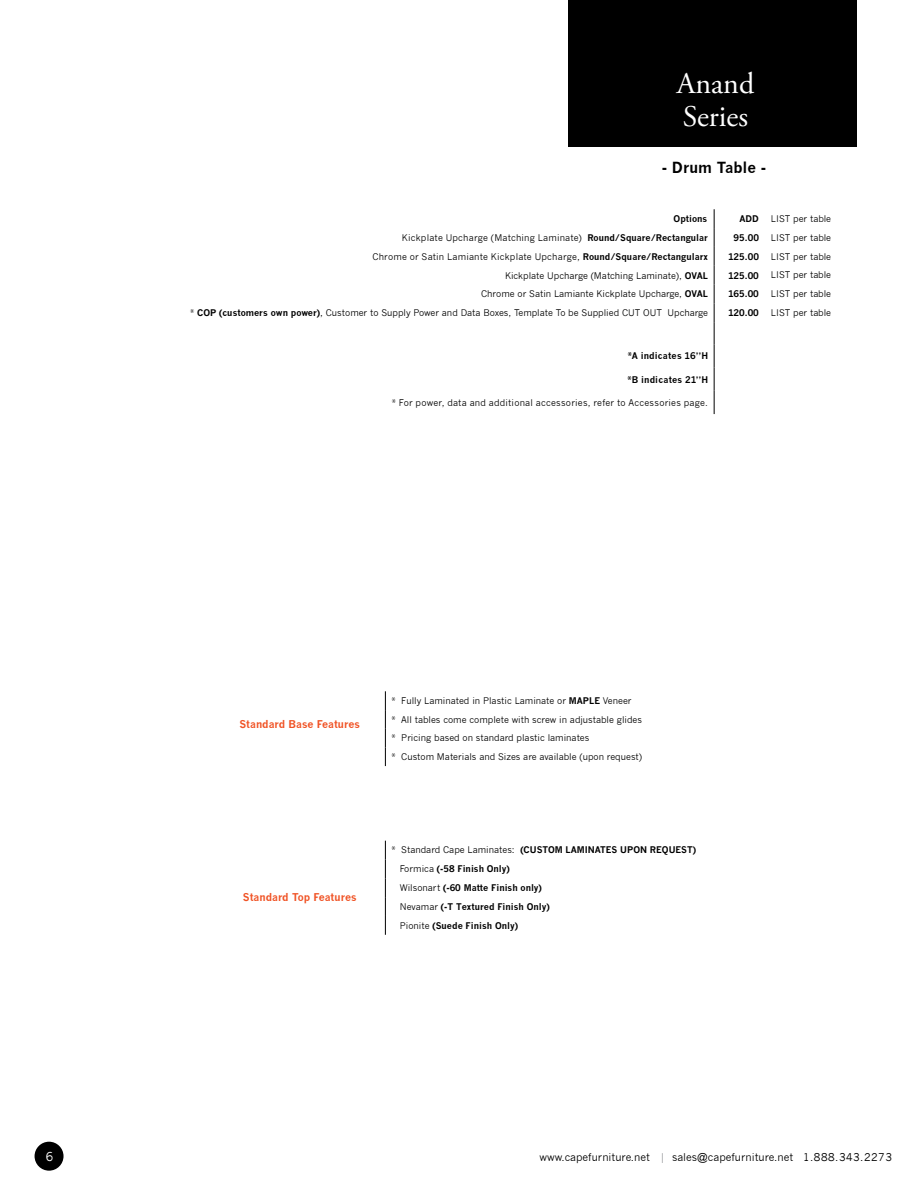
<style>
.page{position:relative;width:918px;height:1188px;background:#fff}
.page>*{position:absolute;margin:0;border:0;box-sizing:border-box;transform-origin:0 0}
.t1{font:30px/33px "Adobe Garamond Pro";color:#fff}
.t2{font:700 15px "News Gothic";color:#000}
.t3{font:12px "News Gothic";color:#fff}
.t4{font:10.5px "News Gothic";color:#000}
.t5{font:700 10.5px "News Gothic";color:#f05224}
.t6{font:9px/18.6px "News Gothic";color:#000}
.t7{font:700 9px/18.8px "News Gothic";color:#000}
.t8{font:9px "News Gothic";letter-spacing:.02em;color:#000}
.t9{font:9px "News Gothic";letter-spacing:.025em;color:#000}
.s1{font-weight:700}
.s2{font-weight:400}
.s3{color:#939598}
</style>
<div class="page">
<div style="left:568px;top:0;width:288px;height:147px;background:#000"></div>
<div style="left:35px;top:1142px;width:29px;height:29px;background:#000;border-radius:50%"></div>
<svg style="left:714px;top:209px;width:1px;height:205px"></svg>
<svg style="left:385px;top:691px;width:1px;height:75px"></svg>
<svg style="left:385px;top:841px;width:1px;height:94px"></svg>
<h1 class="t1" style="left:677px;top:68px;width:79px">Anand<br>Series</h1>
<h2 class="t2" style="left:662px;top:158px;width:106px">- Drum Table -</h2>
<p class="t7" style="left:674px;top:209px;width:35px">Options</p>
<p class="t7" style="left:740px;top:209px;width:21px">ADD</p>
<p class="t6" style="left:771px;top:209px;width:62px">LIST per table</p>
<p class="t8" style="left:402px;top:232px;width:308px">Kickplate Upcharge (Matching Laminate) <span class="s1">Round/Square/Rectangular</span></p>
<p class="t7" style="left:734px;top:228px;width:27px">95.00</p>
<p class="t6" style="left:771px;top:228px;width:62px">LIST per table</p>
<p class="t8" style="left:372px;top:251px;width:337px">Chrome or Satin Lamiante Kickplate Upcharge, <span class="s1">Round/Square/Rectangularx</span></p>
<p class="t7" style="left:728px;top:247px;width:32px">125.00</p>
<p class="t6" style="left:771px;top:247px;width:62px">LIST per table</p>
<p class="t6" style="left:505px;top:266px;width:205px">Kickplate Upcharge (Matching Laminate), <span class="s1">OVAL</span></p>
<p class="t7" style="left:728px;top:266px;width:32px">125.00</p>
<p class="t6" style="left:771px;top:266px;width:62px">LIST per table</p>
<p class="t6" style="left:481px;top:285px;width:228px">Chrome or Satin Lamiante Kickplate Upcharge, <span class="s1">OVAL</span></p>
<p class="t7" style="left:728px;top:285px;width:32px">165.00</p>
<p class="t6" style="left:771px;top:285px;width:62px">LIST per table</p>
<p class="t6" style="left:190px;top:304px;width:519px">* <span class="s1">COP (customers own power)</span>, Customer to Supply Power and Data Boxes, Template To be Supplied CUT OUT Upcharge</p>
<p class="t7" style="left:728px;top:303px;width:32px">120.00</p>
<p class="t6" style="left:771px;top:303px;width:62px">LIST per table</p>
<p class="t7" style="left:628px;top:347px;width:82px">*A indicates 16”H</p>
<p class="t7" style="left:627px;top:370px;width:82px">*B indicates 21”H</p>
<p class="t9" style="left:392px;top:397px;width:318px">* For power, data and additional accessories, refer to Accessories page.</p>
<p class="t5" style="left:239px;top:718px;width:122px">Standard Base Features</p>
<p class="t6" style="left:391px;top:692px;width:252px">* Fully Laminated in Plastic Laminate or <span class="s1">MAPLE</span> Veneer<br>* All tables come complete with screw in adjustable glides * Pricing based on standard plastic laminates<br>* Custom Materials and Sizes are available (upon request)</p>
<p class="t5" style="left:243px;top:891px;width:115px">Standard Top Features</p>
<p class="t7" style="left:400px;top:841px;width:298px;text-indent:-8px"><span class="s2">* Standard Cape Laminates:</span> (CUSTOM LAMINATES UPON REQUEST)<br><span class="s2">Formica</span> (-58 Finish Only)<br><span class="s2">Wilsonart</span> (-60 Matte Finish only)<br><span class="s2">Nevamar</span> (-T Textured Finish Only)<br><span class="s2">Pionite</span> (Suede Finish Only)</p>
<h3 class="t3" style="left:46px;top:1147px;width:9px">66</h3>
<p class="t4" style="left:539px;top:1151px;width:354px">www.capefurniture.net <span class="s3">|</span> sales@capefurniture.net 1.888.343.2273</p>
</div>
